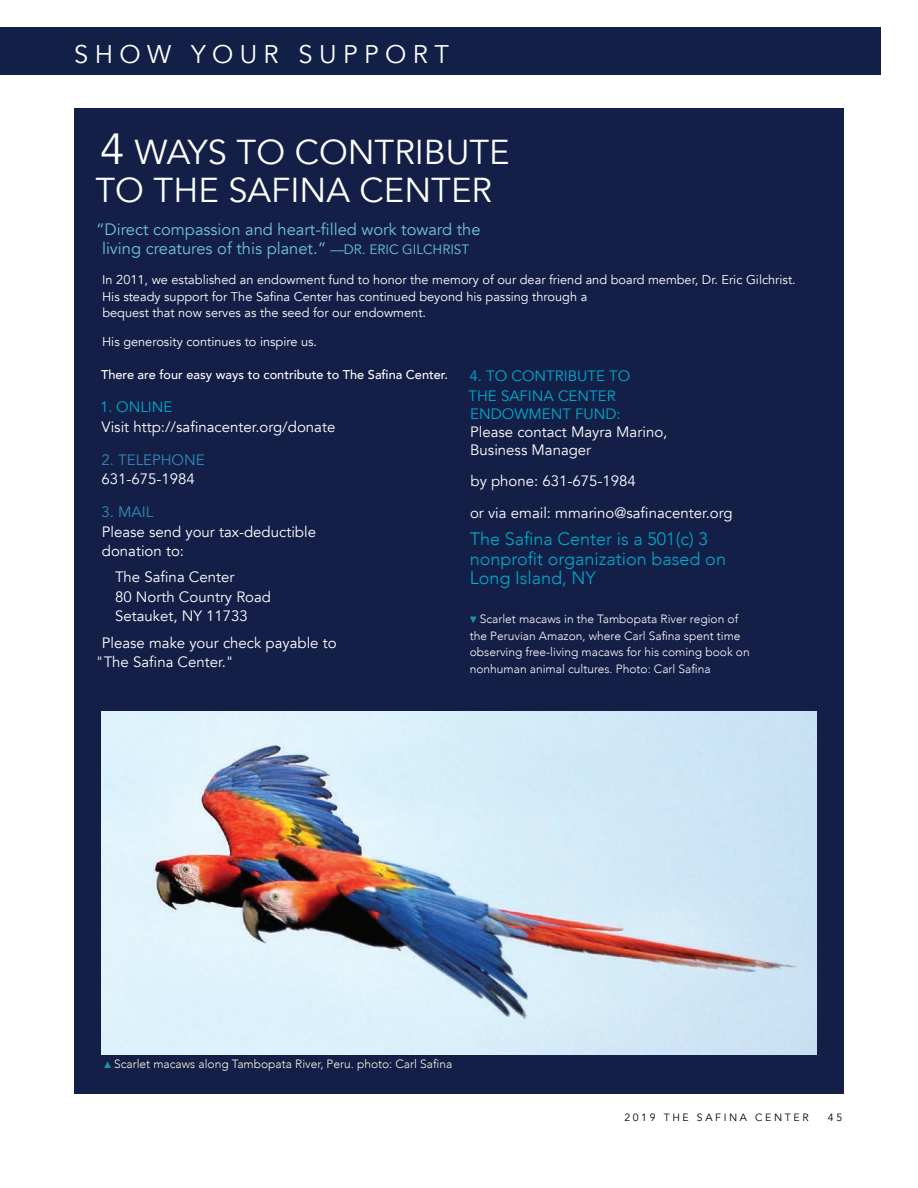
<style>
.page{position:relative;width:918px;height:1188px;background:#fff}
.page>*{position:absolute;margin:0;border:0;box-sizing:border-box;transform-origin:0 0}
.t1{font:34.5px/37.5px "Avenir";color:#fff}
.t2{font:25.5px "Avenir";letter-spacing:.25em;color:#fff}
.t3{font:300 18px/19.5px "Avenir";color:#00abcd}
.t4{font:16.5px/19.5px "Avenir";color:#6dc5d8;text-align:center}
.t5{font:15px/19.5px "Avenir";color:#fff}
.t6{font:15px/19.5px "Avenir";color:#00abcd}
.t7{font:15px "Avenir";color:#348bba}
.t8{font:12.75px/16.5px "Avenir";color:#fff}
.t9{font:500 12.75px "Avenir";color:#fff}
.t10{font:300 12px/16.5px "Avenir";color:#fff}
.t11{font:300 12px "Avenir";color:#f9fae3}
.t12{font:10.5px "Avenir";letter-spacing:.25em;color:#000}
.s1{font-size:43.5px}
.s2{font-size:13.5px}
</style>
<div class="page">
<div style="left:74px;top:108px;width:770px;height:986px;background:#131f46"></div>
<svg style="left:470px;top:617px;width:6px;height:6px"></svg>
<div style="left:0;top:27px;width:881px;height:47px;background:#121f46"></div>
<img style="left:102px;top:712px;width:715px;height:343px">
<svg style="left:104px;top:1061px;width:7px;height:7px"></svg>
<h2 class="t2" style="left:74px;top:38px;width:376px">SHOW YOUR SUPPORT</h2>
<h1 class="t1" style="left:95px;top:135px;width:416px"><span class="s1">4</span> WAYS TO CONTRIBUTE<br>TO THE SAFINA CENTER</h1>
<p class="t4" style="left:96px;top:220px;width:386px">“Direct compassion and heart-filled work toward the living creatures of this planet.” <span class="s2">—DR. ERIC GILCHRIST</span></p>
<p class="t8" style="left:102px;top:272px;width:695px">In 2011, we established an endowment fund to honor the memory of our dear friend and board member, Dr. Eric Gilchrist.<br>His steady support for The Safina Center has continued beyond his passing through a<br>bequest that now serves as the seed for our endowment.</p>
<p class="t8" style="left:102px;top:334px;width:217px">His generosity continues to inspire us.</p>
<p class="t9" style="left:101px;top:366px;width:349px">There are four easy ways to contribute to The Safina Center.</p>
<p class="t6" style="left:100px;top:398px;width:74px">1. ONLINE</p>
<p class="t5" style="left:101px;top:417px;width:235px">Visit http://safinacenter.org/donate</p>
<p class="t7" style="left:102px;top:450px;width:105px">2. TELEPHONE</p>
<p class="t5" style="left:102px;top:470px;width:95px">631-675-1984</p>
<p class="t7" style="left:101px;top:502px;width:53px">3. MAIL</p>
<p class="t5" style="left:102px;top:522px;width:216px">Please send your tax-deductible donation to:</p>
<p class="t5" style="left:115px;top:568px;width:158px">The Safina Center<br>80 North Country Road<br>Setauket, NY 11733</p>
<p class="t5" style="left:96px;top:633px;width:242px;text-indent:6px">Please make your check payable to "The Safina Center."</p>
<p class="t6" style="left:469px;top:367px;width:163px">4. TO CONTRIBUTE TO<br>THE SAFINA CENTER</p>
<p class="t6" style="left:470px;top:404px;width:152px">ENDOWMENT FUND:</p>
<p class="t5" style="left:470px;top:423px;width:199px;line-height:18px">Please contact Mayra Marino,<br>Business Manager</p>
<p class="t5" style="left:470px;top:466px;width:264px;line-height:31.5px">by phone: 631-675-1984<br>or via email: mmarino@safinacenter.org</p>
<p class="t3" style="left:470px;top:530px;width:258px">The Safina Center is a 501(c) 3 nonprofit organization based on<br>Long Island, NY</p>
<p class="t10" style="left:470px;top:611px;width:281px;text-indent:10px">Scarlet macaws in the Tambopata River region of the Peruvian Amazon, where Carl Safina spent time observing free-living macaws for his coming book on nonhuman animal cultures. Photo: Carl Safina</p>
<p class="t11" style="left:114px;top:1056px;width:340px">Scarlet macaws along Tambopata River, Peru. photo: Carl Safina</p>
<p class="t12" style="left:624px;top:1110px;width:186px">2019 THE SAFINA CENTER</p>
<p class="t12" style="left:828px;top:1110px;width:16px">4 5</p>
</div>
